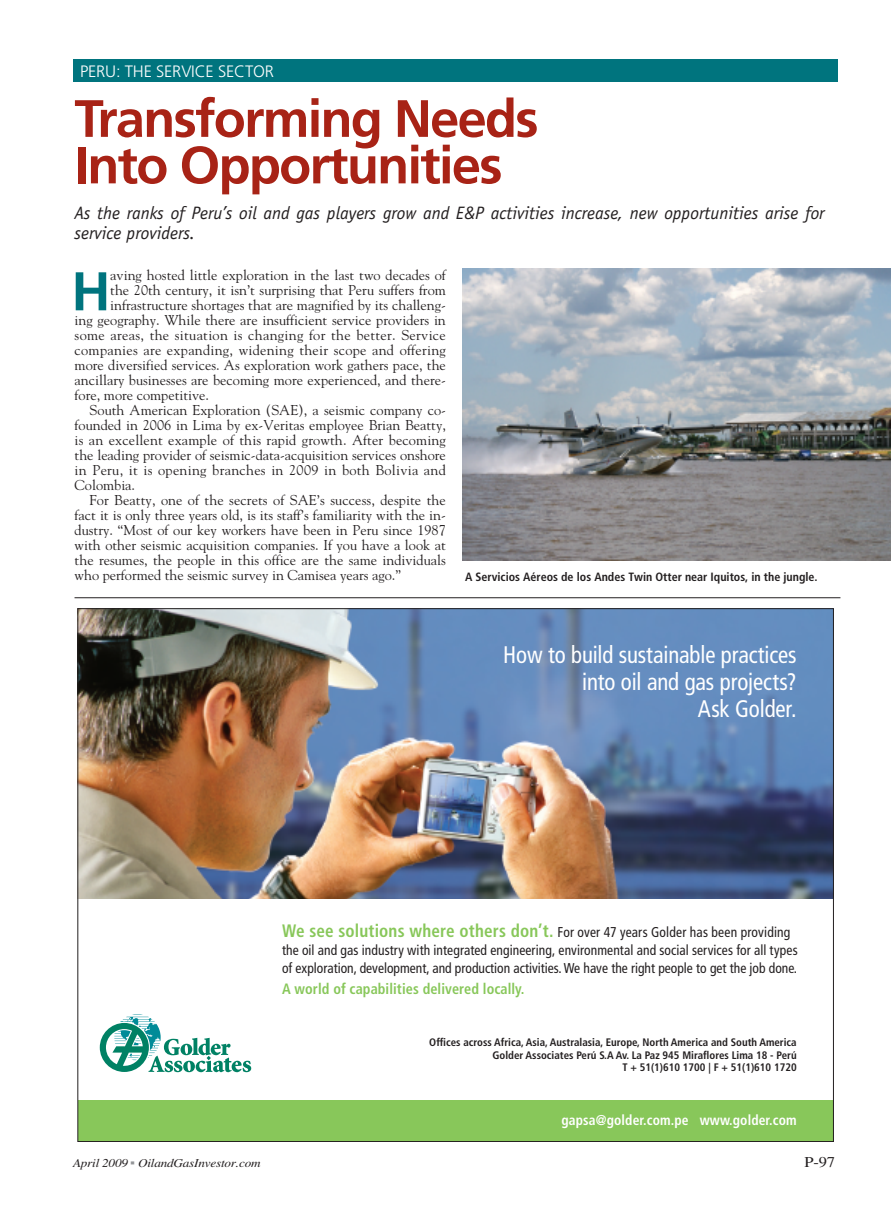
<style>
.page{position:relative;width:891px;height:1215px;background:#fff}
.page>*{position:absolute;margin:0;border:0;box-sizing:border-box;transform-origin:0 0}
.t1{font:700 54.45px "Frutiger";color:#00747e}
.t2{font:700 52.5px/46.5px "Frutiger";letter-spacing:-.035em;color:#a82316}
.t3{font:24px/27px "Frutiger LT Std Cn+EFEFCY";letter-spacing:-.005em;color:#fff;text-align:right;scale:.95 1}
.t4{font:italic 18px/19.5px "Officina Sans";color:#231f20}
.t5{font:300 16.5px "Frutiger";letter-spacing:-.01em;color:#fff}
.t6{font:15px "Frutiger LT Std Bold Cn+BNCZSY";letter-spacing:.005em;color:#88c75a;scale:.95 1}
.t7{font:15px "Times";color:#231f20;scale:1.1 1}
.t8{font:14.25px "Goudy";color:#231f20}
.t9{font:14.25px/18px "Frutiger LT Std Cn+EFEFCY";color:#231f20;scale:.95 1}
.t10{font:14.25px "Goudy";letter-spacing:.02em;color:#231f20}
.t11{font:14.25px "Frutiger LT Std Bold Cn+BNCZSY";letter-spacing:.01em;color:#fff;scale:.95 1}
.t12{font:700 condensed 12px "Frutiger";color:#231f20}
.t13{font:italic 12px "Times";letter-spacing:-.015em;color:#231f20;scale:1.1 1}
.t14{font:10.8px/12.8px "Frutiger LT Std Bold Cn+BNCZSY";color:#231f20;text-align:right}
.s1{font-family:"Frutiger LT Std Bold Cn+BNCZSY";font-size:18px;color:#88c75a}
.s2{font-family:"Universal Newswith Comm Pi";font-style:normal;color:#939598}
</style>
<div class="page">
<div style="left:73px;top:59px;width:765px;height:23px;background:#00747e"></div>
<img style="left:80px;top:611px;width:752px;height:288px">
<div style="left:78px;top:1100px;width:756px;height:42px;background:#88c75a"></div>
<svg style="left:100px;top:1014px;width:151px;height:58px"></svg>
<img style="left:463px;top:268px;width:428px;height:292px">
<hr style="left:75px;top:597px;width:765px;height:1px;background:#231f20">
<p class="t5" style="left:80px;top:65px;width:195px">PERU: THE SERVICE SECTOR</p>
<h2 class="t2" style="left:74px;top:99px;width:466px">Transforming Needs<br>Into Opportunities</h2>
<p class="t4" style="left:74px;top:205px;width:752px">As the ranks of Peru’s oil and gas players grow and E&amp;P activities increase, new opportunities arise for service providers.</p>
<h1 class="t1" style="left:71px;top:269px;width:41px">H</h1>
<p class="t8" style="left:110px;top:267px;width:337px">aving hosted little exploration in the last two decades of</p>
<p class="t8" style="left:110px;top:282px;width:337px">the 20th century, it isn’t surprising that Peru suffers from</p>
<p class="t8" style="left:110px;top:297px;width:337px">infrastructure shortages that are magnified by its challeng-</p>
<p class="t8" style="left:75px;top:312px;width:373px">ing geography. While there are insufficient service providers in</p>
<p class="t10" style="left:75px;top:327px;width:373px">some areas, the situation is changing for the better. Service</p>
<p class="t10" style="left:75px;top:342px;width:373px">companies are expanding, widening their scope and offering</p>
<p class="t8" style="left:75px;top:357px;width:373px">more diversified services. As exploration work gathers pace, the</p>
<p class="t8" style="left:75px;top:372px;width:373px">ancillary businesses are becoming more experienced, and there-</p>
<p class="t8" style="left:75px;top:387px;width:136px">fore, more competitive.</p>
<p class="t8" style="left:90px;top:402px;width:358px">South American Exploration (SAE), a seismic company co-</p>
<p class="t8" style="left:75px;top:417px;width:373px">founded in 2006 in Lima by ex-Veritas employee Brian Beatty,</p>
<p class="t8" style="left:75px;top:432px;width:373px">is an excellent example of this rapid growth. After becoming</p>
<p class="t8" style="left:75px;top:447px;width:373px">the leading provider of seismic-data-acquisition services onshore</p>
<p class="t10" style="left:75px;top:462px;width:373px">in Peru, it is opening branches in 2009 in both Bolivia and</p>
<p class="t8" style="left:75px;top:477px;width:62px">Colombia.</p>
<p class="t8" style="left:90px;top:492px;width:358px">For Beatty, one of the secrets of SAE’s success, despite the</p>
<p class="t8" style="left:75px;top:507px;width:373px">fact it is only three years old, is its staff’s familiarity with the in-</p>
<p class="t8" style="left:75px;top:522px;width:373px">dustry. “Most of our key workers have been in Peru since 1987</p>
<p class="t8" style="left:75px;top:537px;width:373px">with other seismic acquisition companies. If you have a look at</p>
<p class="t8" style="left:75px;top:552px;width:373px">the resumes, the people in this office are the same individuals</p>
<p class="t8" style="left:75px;top:567px;width:328px">who performed the seismic survey in Camisea years ago.”</p>
<p class="t12" style="left:465px;top:572px;width:354px">A Servicios Aéreos de los Andes Twin Otter near Iquitos, in the jungle.</p>
<h3 class="t3" style="left:503px;top:643px;width:310px">How to build sustainable practices into oil and gas projects?<br>Ask Golder.</h3>
<p class="t9" style="left:282px;top:924px;width:544px"><span class="s1">We see solutions where others don’t.</span> For over 47 years Golder has been providing the oil and gas industry with integrated engineering, environmental and social services for all types of exploration, development, and production activities. We have the right people to get the job done.</p>
<p class="t6" style="left:282px;top:983px;width:257px">A world of capabilities delivered locally.</p>
<p class="t14" style="left:429px;top:1037px;width:369px">Offices across Africa, Asia, Australasia, Europe, North America and South America<br>Golder Associates Perú S.A Av. La Paz 945 Miraflores Lima 18 - Perú<br>T + 51(1)610 1700 | F + 51(1)610 1720</p>
<p class="t11" style="left:562px;top:1114px;width:249px">gapsa@golder.com.pe www.golder.com</p>
<p class="t13" style="left:73px;top:1158px;width:172px">April 2009 <span class="s2">▪</span> OilandGasInvestor.com</p>
<p class="t7" style="left:805px;top:1156px;width:29px">P-97</p>
</div>
